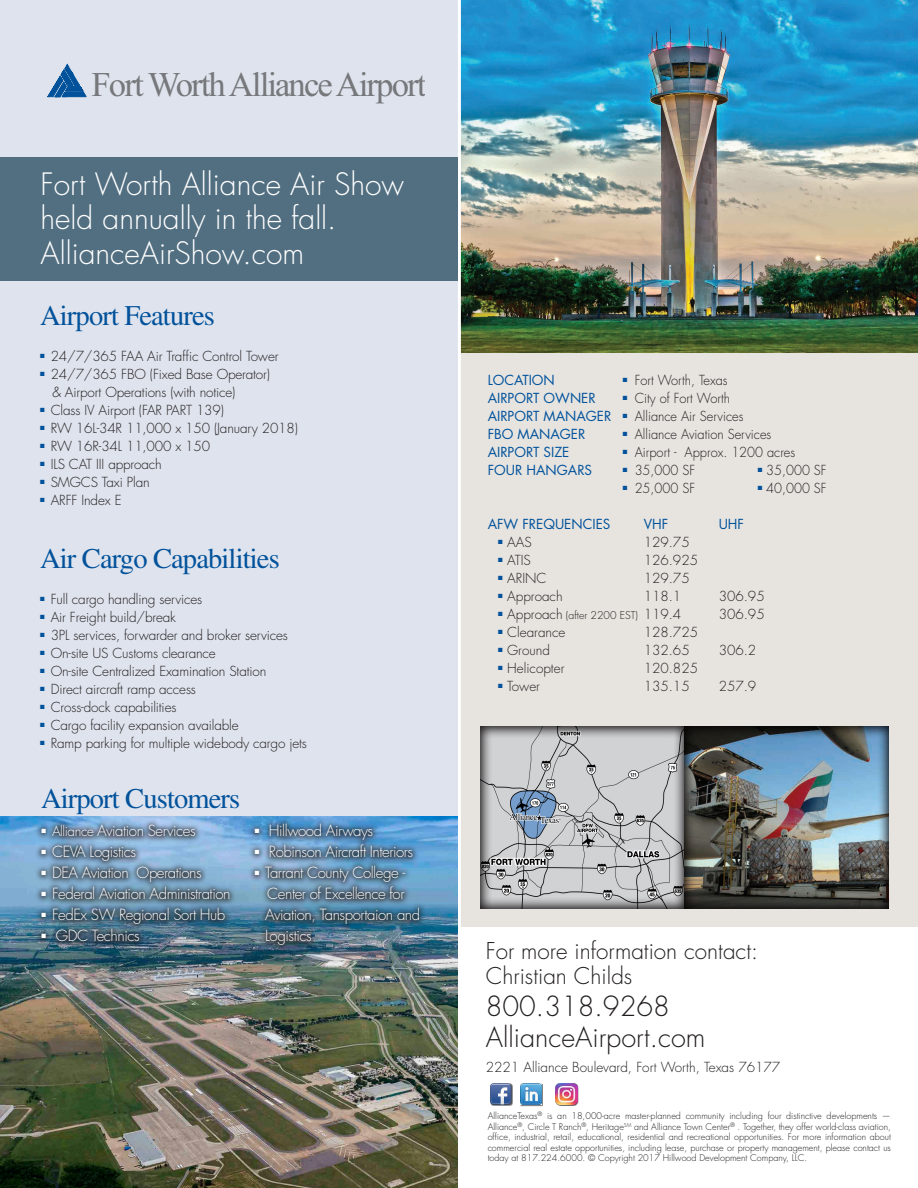
<style>
.page{position:relative;width:918px;height:1188px;background:#fff}
.page>*{position:absolute;margin:0;border:0;box-sizing:border-box;transform-origin:0 0}
.t1{font:34.65px "Times New Roman";letter-spacing:-.055em;color:#76787b}
.t2{font:300 30px "Futura Std";color:#fff}
.t3{font:28.5px "Times LT Std";letter-spacing:-.03em;color:#01529b}
.t4{font:300 27px/31.5px "Futura Std";color:#231f20}
.t5{font:300 22.5px/25.5px "Futura Std";color:#231f20}
.t6{font:300 15px/21px "Futura Std";letter-spacing:-.03em;color:#fff}
._3_column_article{font:300 13.5px "Futura Std";letter-spacing:-.01em;color:#231f20}
._3_column_article-2{font:300 13.5px "Futura Std";letter-spacing:-.01em;color:#231f20;scale:.95 1}
._3_column_article-3{font:13.5px "Futura Std";color:#01529b}
._3_column_article-4{font:300 10.5px "Futura Std";color:#231f20}
.t7{font:300 9px/10.5px "Futura Std";color:#231f20;text-align:justify}
.s1{font-size:13.5px}
</style>
<div class="page">
<img style="left:461px;top:0;width:457px;height:353px">
<div style="left:461px;top:353px;width:457px;height:574px;background:#e7e4e0"></div>
<div style="left:0;top:0;width:457px;height:1188px;background:#dee3ed"></div>
<svg style="left:481px;top:726px;width:204px;height:183px;background:#b3b5b8"></svg>
<img style="left:685px;top:726px;width:204px;height:183px">
<svg style="left:47px;top:64px;width:40px;height:34px"></svg>
<img style="left:0;top:816px;width:457px;height:372px">
<div style="left:34px;top:817px;width:392px;height:135px;background:#231f20;opacity:.72"></div>
<div style="left:0;top:157px;width:457px;height:123px;background:#526f81"></div>
<div style="left:490px;top:1083px;width:23px;height:23px;background:#231f20;opacity:.75"></div>
<svg style="left:490px;top:1083px;width:21px;height:21px"></svg>
<div style="left:521px;top:1084px;width:22px;height:22px;background:#878586"></div>
<img style="left:521px;top:1084px;width:21px;height:21px">
<div style="left:556px;top:1083px;width:23px;height:23px;background:#231f20;opacity:.75"></div>
<img style="left:556px;top:1083px;width:21px;height:21px">
<p class="t1" style="left:92px;top:61px;width:336px">Fort Worth Alliance Airport</p>
<p class="t2" style="left:40px;top:166px;width:365px">Fort Worth Alliance Air Show</p>
<p class="t2" style="left:40px;top:200px;width:298px">held annually in the fall.</p>
<p class="t2" style="left:40px;top:235px;width:265px">AllianceAirShow.com</p>
<p class="t3" style="left:40px;top:299px;width:176px">Airport Features</p>
<p class="_3_column_article" style="left:40px;top:348px;width:240px"><sup>■</sup> 24/7/365 FAA Air Traffic Control Tower</p>
<p class="_3_column_article" style="left:40px;top:366px;width:231px"><sup>■</sup> 24/7/365 FBO (Fixed Base Operator)</p>
<p class="_3_column_article" style="left:52px;top:384px;width:185px">&amp; Airport Operations (with notice)</p>
<p class="_3_column_article" style="left:40px;top:402px;width:185px"><sup>■</sup> Class IV Airport (FAR PART 139)</p>
<p class="_3_column_article" style="left:40px;top:420px;width:259px"><sup>■</sup> RW 16L-34R 11,000 x 150 (January 2018)</p>
<p class="_3_column_article" style="left:40px;top:438px;width:171px"><sup>■</sup> RW 16R-34L 11,000 x 150</p>
<p class="_3_column_article" style="left:40px;top:456px;width:123px"><sup>■</sup> ILS CAT III approach</p>
<p class="_3_column_article" style="left:40px;top:474px;width:111px"><sup>■</sup> SMGCS Taxi Plan</p>
<p class="_3_column_article" style="left:40px;top:492px;width:83px"><sup>■</sup> ARFF Index E</p>
<p class="t3" style="left:40px;top:542px;width:241px">Air Cargo Capabilities</p>
<p class="_3_column_article" style="left:40px;top:591px;width:164px"><sup>■</sup> Full cargo handling services</p>
<p class="_3_column_article" style="left:40px;top:609px;width:137px"><sup>■</sup> Air Freight build/break</p>
<p class="_3_column_article" style="left:40px;top:627px;width:249px"><sup>■</sup> 3PL services, forwarder and broker services</p>
<p class="_3_column_article" style="left:40px;top:645px;width:177px"><sup>■</sup> On-site US Customs clearance</p>
<p class="_3_column_article" style="left:40px;top:663px;width:228px"><sup>■</sup> On-site Centralized Examination Station</p>
<p class="_3_column_article" style="left:40px;top:681px;width:157px"><sup>■</sup> Direct aircraft ramp access</p>
<p class="_3_column_article" style="left:40px;top:699px;width:138px"><sup>■</sup> Cross-dock capabilities</p>
<p class="_3_column_article" style="left:40px;top:717px;width:200px"><sup>■</sup> Cargo facility expansion available</p>
<p class="_3_column_article" style="left:40px;top:735px;width:268px"><sup>■</sup> Ramp parking for multiple widebody cargo jets</p>
<p class="t3" style="left:41px;top:782px;width:201px">Airport Customers</p>
<p class="t6" style="left:42px;top:821px;width:156px">■ <span class="s1">Alliance</span> Aviation Services</p>
<p class="t6" style="left:42px;top:842px;width:96px">■ CEVA Logistics</p>
<p class="t6" style="left:42px;top:863px;width:162px">■ DEA Aviation Operations</p>
<p class="t6" style="left:42px;top:884px;width:190px">■ Federal Aviation Administration</p>
<p class="t6" style="left:42px;top:905px;width:185px">■ FedEx SW Regional Sort Hub</p>
<p class="t6" style="left:42px;top:926px;width:100px">■ GDC Technics</p>
<p class="t6" style="left:255px;top:821px;width:120px">■ Hillwood Airways</p>
<p class="t6" style="left:255px;top:842px;width:160px">■ Robinson Aircraft Interiors</p>
<p class="t6" style="left:265px;top:863px;width:157px;text-indent:-10px">■ Tarrant County College -<br>Center of Excellence for<br>Aviation, Tansportaion and<br>Logistics</p>
<p class="_3_column_article-3" style="left:488px;top:372px;width:69px">LOCATION</p>
<p class="_3_column_article-2" style="left:623px;top:372px;width:112px"><sup>■</sup> Fort Worth, Texas</p>
<p class="_3_column_article-3" style="left:488px;top:390px;width:110px">AIRPORT OWNER</p>
<p class="_3_column_article-2" style="left:623px;top:390px;width:115px"><sup>■</sup> City of Fort Worth</p>
<p class="_3_column_article-3" style="left:488px;top:408px;width:125px">AIRPORT MANAGER</p>
<p class="_3_column_article-2" style="left:623px;top:408px;width:129px"><sup>■</sup> Alliance Air Services</p>
<p class="_3_column_article-3" style="left:488px;top:426px;width:99px">FBO MANAGER</p>
<p class="_3_column_article-2" style="left:623px;top:426px;width:158px"><sup>■</sup> Alliance Aviation Services</p>
<p class="_3_column_article-3" style="left:488px;top:444px;width:83px">AIRPORT SIZE</p>
<p class="_3_column_article-2" style="left:623px;top:444px;width:183px"><sup>■</sup> Airport - Approx. 1200 acres</p>
<p class="_3_column_article-3" style="left:488px;top:462px;width:106px">FOUR HANGARS</p>
<p class="_3_column_article-2" style="left:623px;top:462px;width:78px"><sup>■</sup> 35,000 SF</p>
<p class="_3_column_article-2" style="left:758px;top:462px;width:74px"><sup>■</sup> 35,000 SF</p>
<p class="_3_column_article-2" style="left:623px;top:480px;width:78px"><sup>■</sup> 25,000 SF</p>
<p class="_3_column_article-2" style="left:758px;top:480px;width:74px"><sup>■</sup> 40,000 SF</p>
<p class="_3_column_article-3" style="left:488px;top:516px;width:124px">AFW FREQUENCIES</p>
<p class="_3_column_article-3" style="left:644px;top:516px;width:26px">VHF</p>
<p class="_3_column_article-3" style="left:719px;top:516px;width:27px">UHF</p>
<p class="_3_column_article" style="left:498px;top:534px;width:35px"><sup>■</sup> AAS</p>
<p class="_3_column_article" style="left:644px;top:534px;width:48px">129.75</p>
<p class="_3_column_article" style="left:498px;top:552px;width:34px"><sup>■</sup> ATIS</p>
<p class="_3_column_article" style="left:644px;top:552px;width:56px">126.925</p>
<p class="_3_column_article" style="left:498px;top:570px;width:50px"><sup>■</sup> ARINC</p>
<p class="_3_column_article" style="left:644px;top:570px;width:48px">129.75</p>
<p class="_3_column_article" style="left:498px;top:588px;width:66px"><sup>■</sup> Approach</p>
<p class="_3_column_article" style="left:644px;top:588px;width:39px">118.1</p>
<p class="_3_column_article" style="left:719px;top:588px;width:48px">306.95</p>
<p class="_3_column_article-4" style="left:498px;top:609px;width:185px"><sup>■</sup> <span class="s1">Approach</span> (after 2200 EST) <span class="s1">119.4</span></p>
<p class="_3_column_article" style="left:719px;top:606px;width:48px">306.95</p>
<p class="_3_column_article" style="left:498px;top:624px;width:69px"><sup>■</sup> Clearance</p>
<p class="_3_column_article" style="left:644px;top:624px;width:56px">128.725</p>
<p class="_3_column_article" style="left:498px;top:642px;width:53px"><sup>■</sup> Ground</p>
<p class="_3_column_article" style="left:644px;top:642px;width:48px">132.65</p>
<p class="_3_column_article" style="left:719px;top:642px;width:39px">306.2</p>
<p class="_3_column_article" style="left:498px;top:660px;width:68px"><sup>■</sup> Helicopter</p>
<p class="_3_column_article" style="left:644px;top:660px;width:56px">120.825</p>
<p class="_3_column_article" style="left:498px;top:678px;width:43px"><sup>■</sup> Tower</p>
<p class="_3_column_article" style="left:644px;top:678px;width:48px">135.15</p>
<p class="_3_column_article" style="left:719px;top:678px;width:39px">257.9</p>
<p class="t5" style="left:486px;top:938px;width:274px">For more information contact:<br>Christian Childs</p>
<p class="t4" style="left:486px;top:991px;width:221px">800.318.9268<br>AllianceAirport.com</p>
<p class="_3_column_article" style="left:486px;top:1059px;width:296px">2221 Alliance Boulevard, Fort Worth, Texas 76177</p>
<p class="t7" style="left:488px;top:1111px;width:405px">AllianceTexas<sup>®</sup> is an 18,000-acre master-planned community including four distinctive developments — Alliance<sup>®</sup>, Circle T Ranch<sup>®</sup>, Heritage<sup>SM</sup> and Alliance Town Center<sup>®</sup> . Together, they offer world-class aviation, office, industrial, retail, educational, residential and recreational opportunities. For more information about commercial real estate opportunities, including lease, purchase or property management, please contact us today at 817.224.6000. © Copyright 2017 Hillwood Development Company, LLC.</p>
</div>
